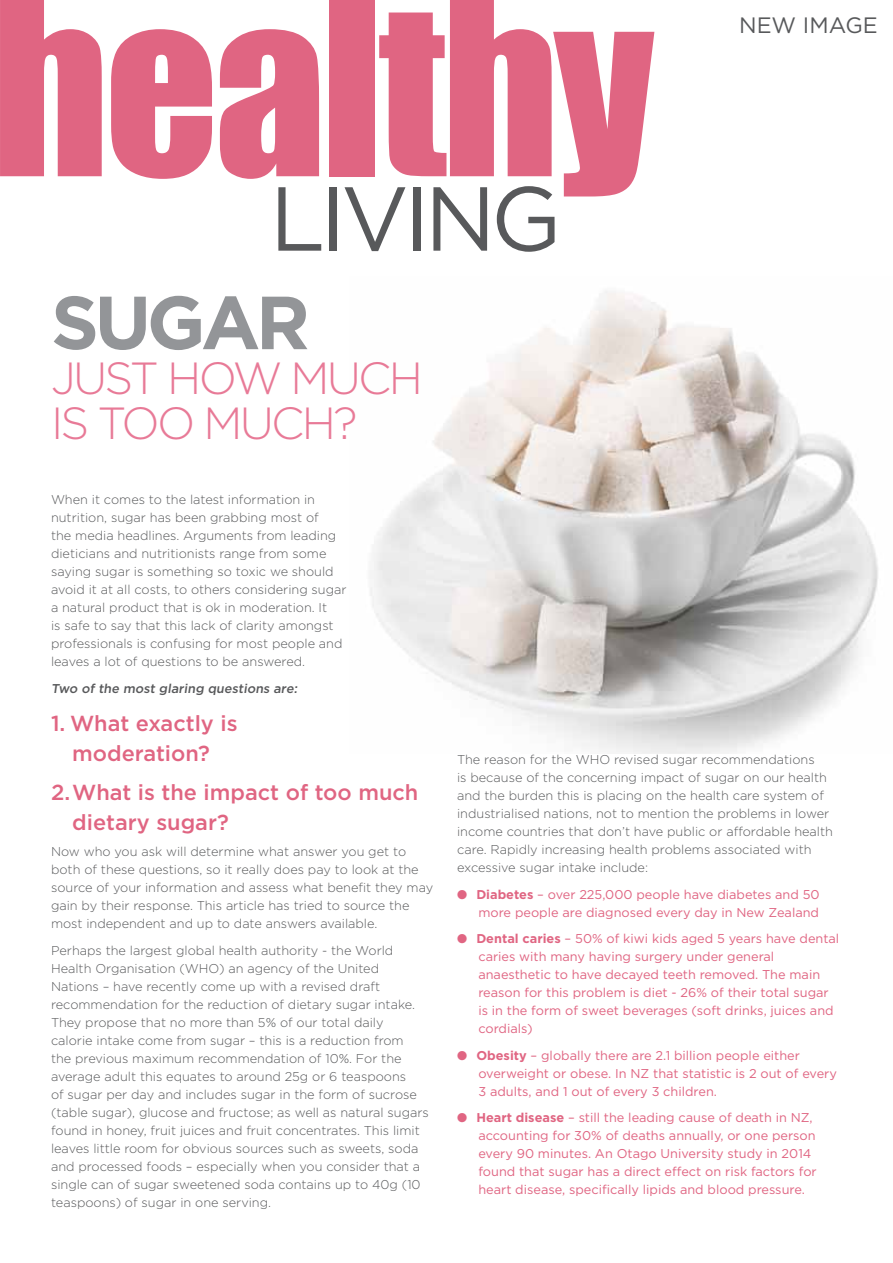
<style>
.page{position:relative;width:893px;height:1263px;background:#fff}
.page>*{position:absolute;margin:0;border:0;box-sizing:border-box;transform-origin:0 0}
.t1{font:222.9px "Impact";letter-spacing:-.02em;color:#e06582}
.t2{font:90.6px "Gotham";color:#58595b}
.t3{font:700 75px "Gotham";letter-spacing:-.06em;color:#939598}
.t4{font:300 45px "Gotham";letter-spacing:-.06em;color:#e87a97}
.t5{font:22.2px "Gotham";color:#58595b}
.t6{font:500 21.75px/30px "Gotham";color:#e06582;text-align:center}
.t7{font:300 12.75px/18px "Gotham";color:#58595b}
.t8{font:12.75px/18px "Gotham";color:#e06582}
.t9{font:500 12.75px "Gotham";color:#58595b}
.s1{font-weight:700}
</style>
<div class="page">
<img style="left:370px;top:291px;width:508px;height:463px">
<h1 class="t1" style="left:-8px;top:-84px;width:664px">healthy</h1>
<h2 class="t2" style="left:269px;top:161px;width:294px">living</h2>
<h3 class="t3" style="left:51px;top:273px;width:260px">Sugar</h3>
<h3 class="t4" style="left:51px;top:350px;width:154px">just how</h3>
<h3 class="t4" style="left:290px;top:350px;width:125px">much</h3>
<h3 class="t4" style="left:51px;top:395px;width:79px">is too</h3>
<h3 class="t4" style="left:203px;top:395px;width:155px">much?</h3>
<h3 class="t5" style="left:739px;top:11px;width:140px">new image</h3>
<p class="t7" style="left:51px;top:490px;width:297px">When it comes to the latest information in nutrition, sugar has been grabbing most of<br>the media headlines. Arguments from leading dieticians and nutritionists range from some saying sugar is something so toxic we should avoid it at all costs, to others considering sugar a natural product that is ok in moderation. It<br>is safe to say that this lack of clarity amongst professionals is confusing for most people and leaves a lot of questions to be answered.</p>
<p class="t9" style="left:51px;top:680px;width:250px">Two of the most glaring questions are:</p>
<h3 class="t6" style="left:51px;top:708px;width:188px">1. What exactly is moderation?</h3>
<h3 class="t6" style="left:72px;top:777px;width:348px;text-align:left;text-indent:-21px">2.What is the impact of too much dietary sugar?</h3>
<p class="t7" style="left:51px;top:842px;width:384px">Now who you ask will determine what answer you get to both of these questions, so it really does pay to look at the source of your information and assess what benefit they may gain by their response. This article has tried to source the most independent and up to date answers available.</p>
<p class="t7" style="left:51px;top:941px;width:379px">Perhaps the largest global health authority - the World Health Organisation (WHO) an agency of the United Nations – have recently come up with a revised draft recommendation for the reduction of dietary sugar intake.<br>They propose that no more than 5% of our total daily<br>calorie intake come from sugar – this is a reduction from<br>the previous maximum recommendation of 10%. For the average adult this equates to around 25g or 6 teaspoons<br>of sugar per day and includes sugar in the form of sucrose (table sugar), glucose and fructose; as well as natural sugars found in honey, fruit juices and fruit concentrates. This limit leaves little room for obvious sources such as sweets, soda and processed foods – especially when you consider that a single can of sugar sweetened soda contains up to 40g (10 teaspoons) of sugar in one serving.</p>
<p class="t7" style="left:457px;top:750px;width:377px">The reason for the WHO revised sugar recommendations<br>is because of the concerning impact of sugar on our health and the burden this is placing on the health care system of industrialised nations, not to mention the problems in lower income countries that don’t have public or affordable health care. Rapidly increasing health problems associated with excessive sugar intake include:</p>
<p class="t8" style="left:457px;top:885px;width:364px;text-align:right">● <span class="s1">Diabetes</span> – over 225,000 people have diabetes and 50 more people are diagnosed every day in New Zealand</p>
<p class="t8" style="left:478px;top:929px;width:362px;text-indent:-21px">● <span class="s1">Dental caries</span> – 50% of kiwi kids aged 5 years have dental caries with many having surgery under general anaesthetic to have decayed teeth removed. The main reason for this problem is diet - 26% of their total sugar is in the form of sweet beverages (soft drinks, juices and cordials)</p>
<p class="t8" style="left:478px;top:1046px;width:360px;text-indent:-21px">● <span class="s1">Obesity</span> – globally there are 2.1 billion people either overweight or obese. In NZ that statistic is 2 out of every<br>3 adults, and 1 out of every 3 children.</p>
<p class="t8" style="left:478px;top:1108px;width:340px;text-indent:-21px">● <span class="s1">Heart disease</span> – still the leading cause of death in NZ, accounting for 30% of deaths annually, or one person every 90 minutes. An Otago University study in 2014 found that sugar has a direct effect on risk factors for heart disease, specifically lipids and blood pressure.</p>
</div>
